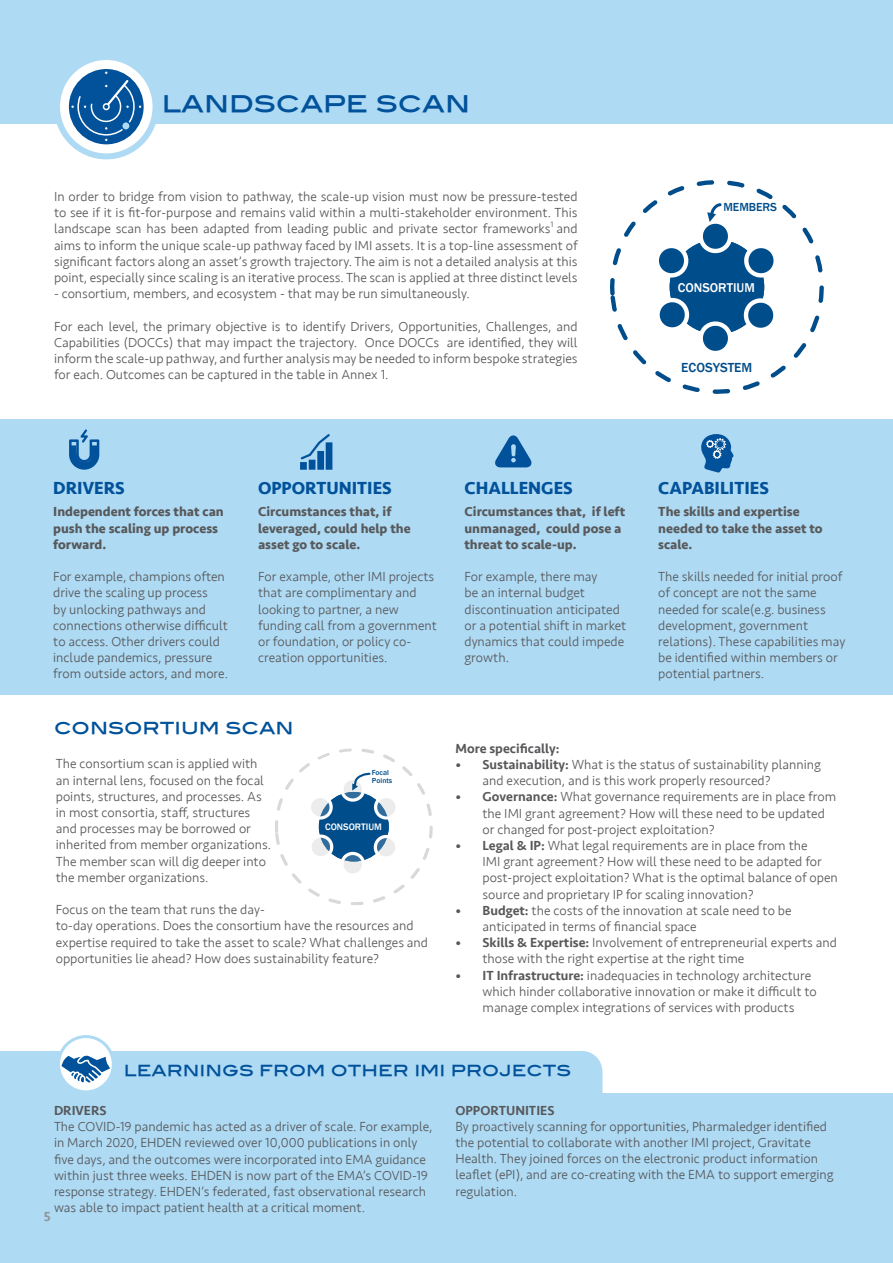
<style>
.page{position:relative;width:893px;height:1263px;background:#fff}
.page>*{position:absolute;margin:0;border:0;box-sizing:border-box;transform-origin:0 0}
.t1{font:27px "Blair Md ITCTT Medium";color:#01529a}
.Paragraph_Style_1{font:19.5px "Blair Md ITCTT Medium";color:#01529a}
.Paragraph_Style_3{font:700 18px "Seravek";color:#01529a}
.t2{font:18px "Blair Md ITCTT Medium";color:#01529a}
.Paragraph_Style_2{font:300 13.5px/16.2px "Seravek";color:#57585a}
.Paragraph_Style_3-2{font:300 13.5px/16.2px "Seravek";color:#57585a}
.t3{font:300 13.5px/16.2px "Seravek";color:#58595b}
.t4{font:700 13.5px/16.2px "Seravek";color:#58595b}
.Paragraph_Style_3-3{font:700 13.5px/16.2px "Seravek";color:#57585a}
.Paragraph_Style_3-4{font:500 13.5px "Seravek";color:#57585a}
.t5{font:500 13.5px "Franklin Gothic";color:#004d8b}
.Paragraph_Style_2-2{font:500 13.5px "Seravek";color:#939598}
.t6{font:500 13.05px "Franklin Gothic";color:#fff}
.t7{font:500 12px "Franklin Gothic";letter-spacing:-.005em;color:#004e8b}
.t8{font:500 9.6px "Franklin Gothic";color:#fff}
.t9{font:500 7.5px/8.6px "Franklin Gothic";color:#004e8b}
.s1{font-weight:500}
</style>
<div class="page">
<div style="left:0;top:1093px;width:893px;height:170px;background:#aedaf4"></div>
<div style="left:0;top:0;width:893px;height:123px;background:#aedaf4"></div>
<svg style="left:57px;top:57px;width:99px;height:99px;fill:#fff"></svg>
<div style="left:54px;top:54px;width:105px;height:105px;border:6px solid #aedaf4;border-radius:50%"></div>
<svg style="left:69px;top:69px;width:75px;height:75px"></svg>
<svg style="left:71px;top:71px;width:71px;height:71px;background:#3978b0"></svg>
<div style="left:103px;top:103px;width:7px;height:7px;border:2px solid #fff;border-radius:50%"></div>
<div style="left:122px;top:122px;width:8px;height:8px;background:#aedaf4;border-radius:50%"></div>
<div style="left:121px;top:121px;width:10px;height:10px;border:2px solid #01529a;border-radius:50%"></div>
<svg style="left:610px;top:180px;width:214px;height:214px"></svg>
<div style="left:672px;top:242px;width:90px;height:90px;background:#004d8b;border-radius:50%"></div>
<svg style="left:650px;top:292px;width:133px;height:63px"></svg>
<div style="left:0;top:419px;width:893px;height:275px;background:#aedaf4"></div>
<svg style="left:275px;top:748px;width:158px;height:157px"></svg>
<svg style="left:495px;top:435px;width:37px;height:32px"></svg>
<svg style="left:300px;top:434px;width:32px;height:32px"></svg>
<svg style="left:69px;top:429px;width:31px;height:41px"></svg>
<svg style="left:701px;top:434px;width:33px;height:39px"></svg>
<svg style="left:58px;top:1036px;width:55px;height:56px"></svg>
<div style="left:57px;top:1035px;width:58px;height:58px;border:3px solid #aedaf4;border-radius:50%"></div>
<svg style="left:0;top:1051px;width:602px;height:42px;background:#acd7f2"></svg>
<svg style="left:649px;top:203px;width:134px;height:80px"></svg>
<p class="t1" style="left:162px;top:80px;width:310px">LANDSCAPE SCAN</p>
<p class="Paragraph_Style_2" style="left:54px;top:189px;width:525px;text-align:justify">In order to bridge from vision to pathway, the scale-up vision must now be pressure-tested to see if it is fit-for-purpose and remains valid within a multi-stakeholder environment. This landscape scan has been adapted from leading public and private sector frameworks<sup>1</sup> and aims to inform the unique scale-up pathway faced by IMI assets. It is a top-line assessment of significant factors along an asset’s growth trajectory. The aim is not a detailed analysis at this point, especially since scaling is an iterative process. The scan is applied at three distinct levels</p>
<p class="Paragraph_Style_2" style="left:54px;top:286px;width:417px">- consortium, members, and ecosystem - that may be run simultaneously.</p>
<p class="Paragraph_Style_2" style="left:54px;top:318px;width:525px;text-align:justify">For each level, the primary objective is to identify Drivers, Opportunities, Challenges, and Capabilities (DOCCs) that may impact the trajectory. Once DOCCs are identified, they will inform the scale-up pathway, and further analysis may be needed to inform bespoke strategies for each. Outcomes can be captured in the table in Annex 1.</p>
<p class="t7" style="left:723px;top:199px;width:55px">MEMBERS</p>
<p class="t6" style="left:678px;top:280px;width:78px">CONSORTIUM</p>
<p class="t5" style="left:681px;top:359px;width:73px">ECOSYSTEM</p>
<p class="Paragraph_Style_3" style="left:53px;top:473px;width:73px">DRIVERS</p>
<p class="Paragraph_Style_3-3" style="left:53px;top:504px;width:172px">Independent forces that can push the scaling up process forward.</p>
<p class="Paragraph_Style_3-2" style="left:53px;top:569px;width:176px">For example, champions often drive the scaling up process<br>by unlocking pathways and connections otherwise difficult to access. Other drivers could include pandemics, pressure from outside actors, and more.</p>
<p class="Paragraph_Style_3" style="left:258px;top:473px;width:135px">OPPORTUNITIES</p>
<p class="t4" style="left:258px;top:504px;width:154px">Circumstances that, if leveraged, could help the asset go to scale.</p>
<p class="t3" style="left:258px;top:569px;width:180px">For example, other IMI projects that are complimentary and looking to partner, a new funding call from a government or foundation, or policy co&shy;creation opportunities.</p>
<p class="Paragraph_Style_1" style="left:54px;top:711px;width:241px">CONSORTIUM SCAN</p>
<p class="Paragraph_Style_3" style="left:464px;top:473px;width:110px">CHALLENGES</p>
<p class="t4" style="left:464px;top:504px;width:162px">Circumstances that, if left unmanaged, could pose a threat to scale-up.</p>
<p class="t3" style="left:464px;top:569px;width:163px">For example, there may<br>be an internal budget discontinuation anticipated or a potential shift in market dynamics that could impede growth.</p>
<p class="Paragraph_Style_3" style="left:658px;top:473px;width:112px">CAPABILITIES</p>
<p class="t4" style="left:658px;top:504px;width:166px">The skills and expertise needed to take the asset to scale.</p>
<p class="t3" style="left:658px;top:569px;width:189px">The skills needed for initial proof of concept are not the same needed for scale(e.g. business development, government relations). These capabilities may be identified within members or potential partners.</p>
<p class="Paragraph_Style_2" style="left:56px;top:756px;width:217px">The consortium scan is applied with an internal lens, focused on the focal points, structures, and processes. As in most consortia, staff, structures and processes may be borrowed or inherited from member organizations.<br>The member scan will dig deeper into the member organizations.</p>
<p class="Paragraph_Style_2" style="left:56px;top:902px;width:374px">Focus on the team that runs the day-<br>to-day operations. Does the consortium have the resources and expertise required to take the asset to scale? What challenges and opportunities lie ahead? How does sustainability feature?</p>
<p class="t9" style="left:372px;top:768px;width:22px">Focal<br>Points</p>
<p class="t8" style="left:325px;top:821px;width:58px">CONSORTIUM</p>
<p class="Paragraph_Style_3-4" style="left:455px;top:740px;width:105px">More specifically:</p>
<p class="Paragraph_Style_2" style="left:482px;top:757px;width:340px;text-indent:-27px"><span class="s1">• Sustainability:</span> What is the status of sustainability planning and execution, and is this work properly resourced?</p>
<p class="Paragraph_Style_2" style="left:482px;top:789px;width:355px;text-indent:-27px"><span class="s1">• Governance:</span> What governance requirements are in place from the IMI grant agreement? How will these need to be updated or changed for post-project exploitation?</p>
<p class="Paragraph_Style_2" style="left:482px;top:838px;width:357px;text-indent:-27px"><span class="s1">• Legal &amp; IP:</span> What legal requirements are in place from the<br>IMI grant agreement? How will these need to be adapted for post-project exploitation? What is the optimal balance of open source and proprietary IP for scaling innovation?</p>
<p class="Paragraph_Style_2" style="left:482px;top:902px;width:310px;text-indent:-27px"><span class="s1">• Budget:</span> the costs of the innovation at scale need to be anticipated in terms of financial space</p>
<p class="Paragraph_Style_2" style="left:482px;top:935px;width:356px;text-indent:-27px"><span class="s1">• Skills &amp; Expertise:</span> Involvement of entrepreneurial experts and those with the right expertise at the right time</p>
<p class="Paragraph_Style_2" style="left:482px;top:967px;width:336px;text-indent:-27px"><span class="s1">• IT Infrastructure:</span> inadequacies in technology architecture which hinder collaborative innovation or make it difficult to manage complex integrations of services with products</p>
<p class="t2" style="left:124px;top:1055px;width:449px">LEARNINGS FROM OTHER IMI PROJECTS</p>
<p class="Paragraph_Style_3-4" style="left:54px;top:1102px;width:54px">DRIVERS</p>
<p class="Paragraph_Style_3-2" style="left:54px;top:1119px;width:380px">The COVID-19 pandemic has acted as a driver of scale. For example, in March 2020, EHDEN reviewed over 10,000 publications in only five days, and the outcomes were incorporated into EMA guidance within just three weeks. EHDEN is now part of the EMA’s COVID-19 response strategy. EHDEN’s federated, fast observational research was able to impact patient health at a critical moment.</p>
<p class="Paragraph_Style_2-2" style="left:44px;top:1208px;width:8px">5</p>
<p class="Paragraph_Style_3-4" style="left:455px;top:1102px;width:100px">OPPORTUNITIES</p>
<p class="Paragraph_Style_3-2" style="left:455px;top:1118px;width:380px">By proactively scanning for opportunities, Pharmaledger identified the potential to collaborate with another IMI project, Gravitate Health. They joined forces on the electronic product information leaflet (ePI), and are co-creating with the EMA to support emerging regulation.</p>
</div>
